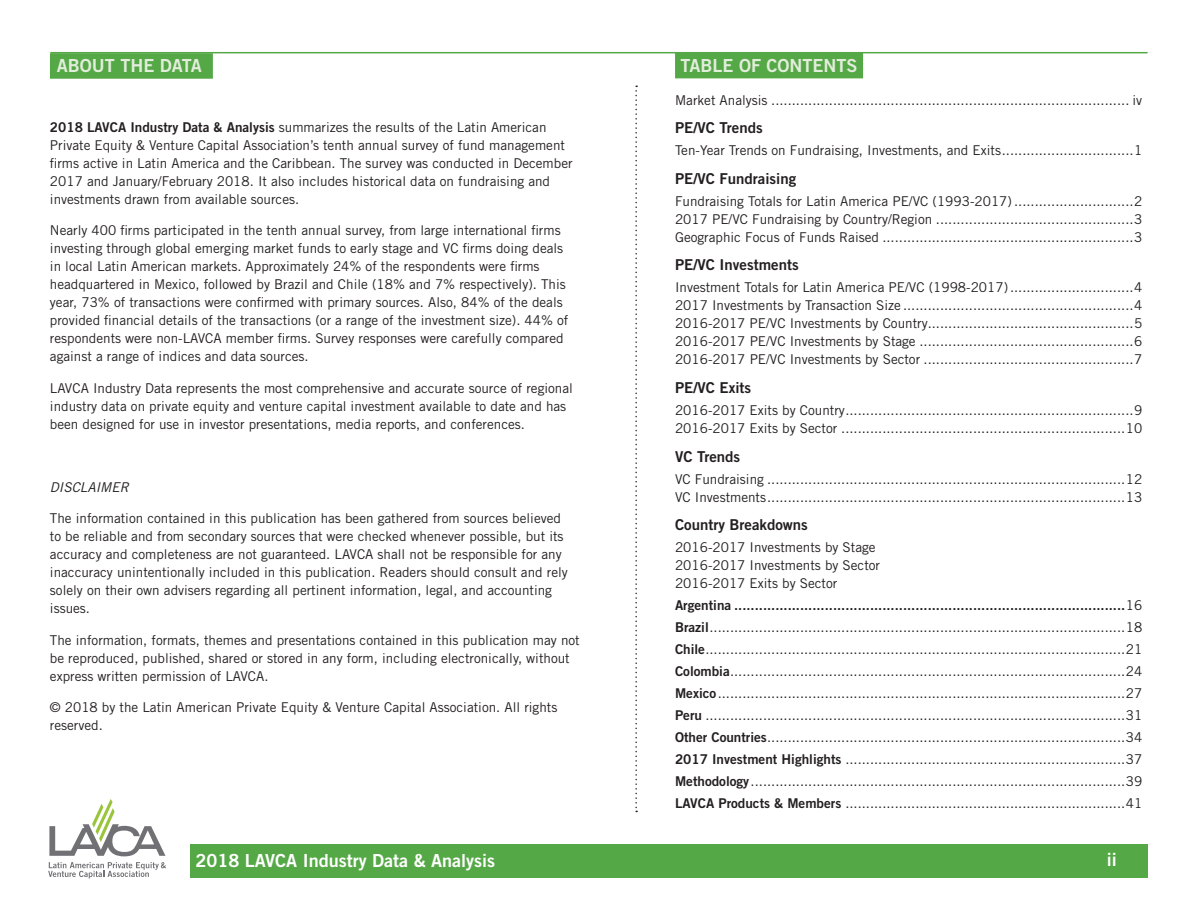
<style>
.page{position:relative;width:1188px;height:918px;background:#fff}
.page>*{position:absolute;margin:0;border:0;box-sizing:border-box;transform-origin:0 0}
.t1{font:18px "Trade Gothic LT Std Bd 2";color:#fff}
.t2{font:18px "Trade Gothic LT Std Bd 2";color:#e3eddc}
.t3{font:15px "Trade Gothic LT Std Bd 2";color:#231f20}
.t4{font:13.5px/18px "Trade Gothic LT Std";color:#231f20}
.t5{font:italic 13.5px "Trade Gothic LT Std";color:#231f20}
.s1{font-family:"Trade Gothic LT Std Bd 2"}
</style>
<div class="page">
<svg style="left:49px;top:800px;width:116px;height:56px"></svg>
<svg style="left:48px;top:862px;width:118px;height:17px"></svg>
<div style="left:190px;top:844px;width:958px;height:34px;background:#55a846"></div>
<hr style="left:50px;top:52px;width:1098px;height:1px;background:#55a846">
<div style="left:50px;top:53px;width:163px;height:26px;background:#55a846"></div>
<div style="left:675px;top:53px;width:188px;height:25px;background:#55a846"></div>
<svg style="left:635px;top:86px;width:2px;height:726px"></svg>
<p class="t2" style="left:57px;top:54px;width:147px">ABOUT THE DATA</p>
<p class="t4" style="left:50px;top:118px;width:524px"><span class="s1">2018 LAVCA Industry Data &amp; Analysis</span> summarizes the results of the Latin American Private Equity &amp; Venture Capital Association’s tenth annual survey of fund management firms active in Latin America and the Caribbean. The survey was conducted in December 2017 and January/February 2018. It also includes historical data on fundraising and investments drawn from available sources.</p>
<p class="t4" style="left:50px;top:221px;width:520px">Nearly 400 firms participated in the tenth annual survey, from large international firms investing through global emerging market funds to early stage and VC firms doing deals in local Latin American markets. Approximately 24% of the respondents were firms headquartered in Mexico, followed by Brazil and Chile (18% and 7% respectively). This year, 73% of transactions were confirmed with primary sources. Also, 84% of the deals provided financial details of the transactions (or a range of the investment size). 44% of respondents were non-LAVCA member firms. Survey responses were carefully compared against a range of indices and data sources.</p>
<p class="t4" style="left:50px;top:379px;width:525px">LAVCA Industry Data represents the most comprehensive and accurate source of regional industry data on private equity and venture capital investment available to date and has been designed for use in investor presentations, media reports, and conferences.</p>
<p class="t5" style="left:50px;top:479px;width:80px">DISCLAIMER</p>
<p class="t4" style="left:50px;top:509px;width:519px">The information contained in this publication has been gathered from sources believed to be reliable and from secondary sources that were checked whenever possible, but its accuracy and completeness are not guaranteed. LAVCA shall not be responsible for any inaccuracy unintentionally included in this publication. Readers should consult and rely solely on their own advisers regarding all pertinent information, legal, and accounting issues.</p>
<p class="t4" style="left:50px;top:631px;width:531px">The information, formats, themes and presentations contained in this publication may not be reproduced, published, shared or stored in any form, including electronically, without express written permission of LAVCA.</p>
<p class="t4" style="left:50px;top:698px;width:509px">© 2018 by the Latin American Private Equity &amp; Venture Capital Association. All rights reserved.</p>
<p class="t2" style="left:681px;top:54px;width:179px">TABLE OF CONTENTS</p>
<p class="t4" style="left:675px;top:91px;width:469px">Market Analysis ....................................................................................... iv</p>
<p class="t3" style="left:675px;top:119px;width:89px">PE/VC Trends</p>
<p class="t4" style="left:675px;top:141px;width:469px">Ten-Year Trends on Fundraising, Investments, and Exits................................1</p>
<p class="t3" style="left:675px;top:169px;width:123px">PE/VC Fundraising</p>
<p class="t4" style="left:675px;top:192px;width:469px;text-align:justify">Fundraising Totals for Latin America PE/VC (1993-2017) .............................2<br>2017 PE/VC Fundraising by Country/Region ................................................3<br>Geographic Focus of Funds Raised .............................................................3</p>
<p class="t3" style="left:675px;top:256px;width:125px">PE/VC Investments</p>
<p class="t4" style="left:675px;top:278px;width:469px;text-align:justify">Investment Totals for Latin America PE/VC (1998-2017)..............................4<br>2017 Investments by Transaction Size ........................................................4<br>2016-2017 PE/VC Investments by Country..................................................5<br>2016-2017 PE/VC Investments by Stage ....................................................6<br>2016-2017 PE/VC Investments by Sector ...................................................7</p>
<p class="t3" style="left:675px;top:378px;width:78px">PE/VC Exits</p>
<p class="t4" style="left:675px;top:401px;width:469px">2016-2017 Exits by Country......................................................................9<br>2016-2017 Exits by Sector .....................................................................10</p>
<p class="t3" style="left:675px;top:447px;width:67px">VC Trends</p>
<p class="t4" style="left:675px;top:470px;width:469px">VC Fundraising .......................................................................................12<br>VC Investments.......................................................................................13</p>
<p class="t3" style="left:675px;top:516px;width:134px">Country Breakdowns</p>
<p class="t4" style="left:675px;top:538px;width:207px">2016-2017 Investments by Stage<br>2016-2017 Investments by Sector<br>2016-2017 Exits by Sector</p>
<p class="t4" style="left:675px;top:594px;width:469px;line-height:21.9px;text-align:justify"><span class="s1">Argentina ...............................................................................................</span>16<br><span class="s1">Brazil</span>.....................................................................................................18<br><span class="s1">Chile</span>......................................................................................................21<br><span class="s1">Colombia</span>................................................................................................24<br><span class="s1">Mexico</span>...................................................................................................27<br><span class="s1">Peru</span> ......................................................................................................31<br><span class="s1">Other Countries</span>.......................................................................................34<br><span class="s1">2017 Investment Highlights</span> ....................................................................37<br><span class="s1">Methodology</span>...........................................................................................39<br><span class="s1">LAVCA Products &amp; Members</span> ....................................................................41</p>
<h1 class="t1" style="left:195px;top:849px;width:301px">2018 LAVCA Industry Data &amp; Analysis</h1>
<p class="t1" style="left:1107px;top:849px;width:12px">ii</p>
</div>
